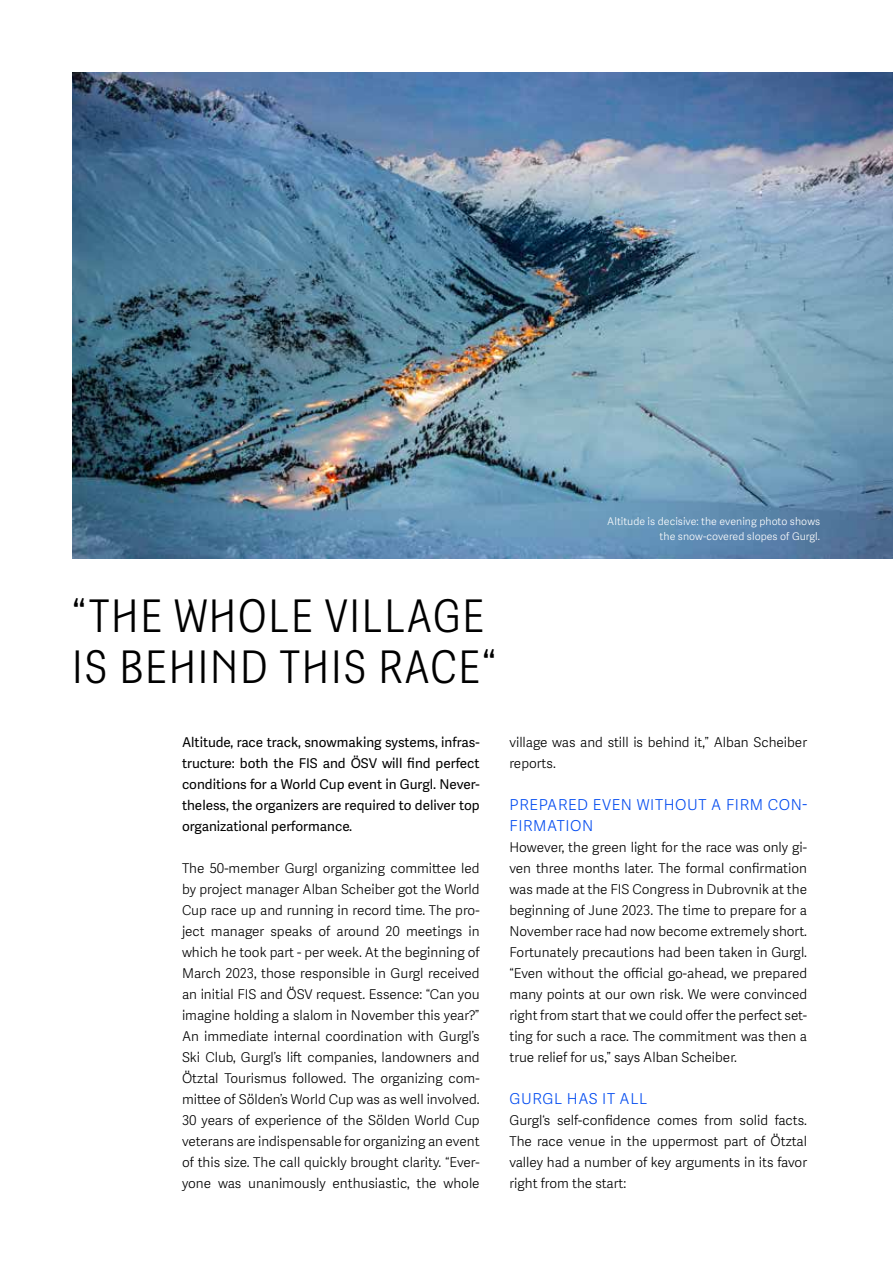
<style>
.page{position:relative;width:893px;height:1263px;background:#fff}
.page>*{position:absolute;margin:0;border:0;box-sizing:border-box;transform-origin:0 0}
.t1{font:300 45px/51px "Adelle Sans Cnd Gurgl HL";letter-spacing:.04em;color:#000}
.t2{font:300 15px/21px "Adelle Sans Gurgl";letter-spacing:.04em;color:#004af0}
.t3{font:300 13.5px/21px "Adelle Sans Gurgl";color:#000;text-align:justify}
.t4{font:13.5px/21px "Adelle Sans Gurgl";color:#000;text-align:justify}
.t5{font:300 10.5px/15px "Adelle Sans Gurgl";letter-spacing:.005em;color:#fff;text-align:right}
</style>
<div class="page">
<img style="left:72px;top:72px;width:821px;height:486px">
<p class="t5" style="left:607px;top:514px;width:214px">Altitude is decisive: the evening photo shows the snow-covered slopes of Gurgl.</p>
<h1 class="t1" style="left:72px;top:592px;width:425px">“THE WHOLE VILLAGE<br>IS BEHIND THIS RACE“</h1>
<p class="t4" style="left:182px;top:732px;width:299px">Altitude, race track, snowmaking systems, infras&shy;tructure: both the FIS and ÖSV will find perfect conditions for a World Cup event in Gurgl. Never&shy;theless, the organizers are required to deliver top organizational performance.</p>
<p class="t3" style="left:182px;top:858px;width:299px">The 50-member Gurgl organizing committee led by project manager Alban Scheiber got the World Cup race up and running in record time. The pro&shy;ject manager speaks of around 20 meetings in which he took part - per week. At the beginning of March 2023, those responsible in Gurgl received an initial FIS and ÖSV request. Essence: “Can you imagine holding a slalom in November this year?” An immediate internal coordination with Gurgl’s Ski Club, Gurgl’s lift companies, landowners and Ötztal Tourismus followed. The organizing com&shy;mittee of Sölden’s World Cup was as well involved.<br>30 years of experience of the Sölden World Cup veterans are indispensable for organizing an event of this size. The call quickly brought clarity. “Ever&shy;yone was unanimously enthusiastic, the whole</p>
<p class="t3" style="left:509px;top:732px;width:299px">village was and still is behind it,” Alban Scheiber reports.</p>
<p class="t2" style="left:510px;top:795px;width:299px">PREPARED EVEN WITHOUT A FIRM CON-<br>FIRMATION</p>
<p class="t3" style="left:509px;top:837px;width:299px">However, the green light for the race was only gi&shy;ven three months later. The formal confirmation was made at the FIS Congress in Dubrovnik at the beginning of June 2023. The time to prepare for a November race had now become extremely short.<br>Fortunately precautions had been taken in Gurgl. “Even without the official go-ahead, we prepared many points at our own risk. We were convinced right from start that we could offer the perfect set&shy;ting for such a race. The commitment was then a true relief for us,” says Alban Scheiber.</p>
<p class="t2" style="left:510px;top:1089px;width:139px">GURGL HAS IT ALL</p>
<p class="t3" style="left:509px;top:1110px;width:299px">Gurgl‘s self-confidence comes from solid facts.<br>The race venue in the uppermost part of Ötztal valley had a number of key arguments in its favor right from the start:</p>
</div>
